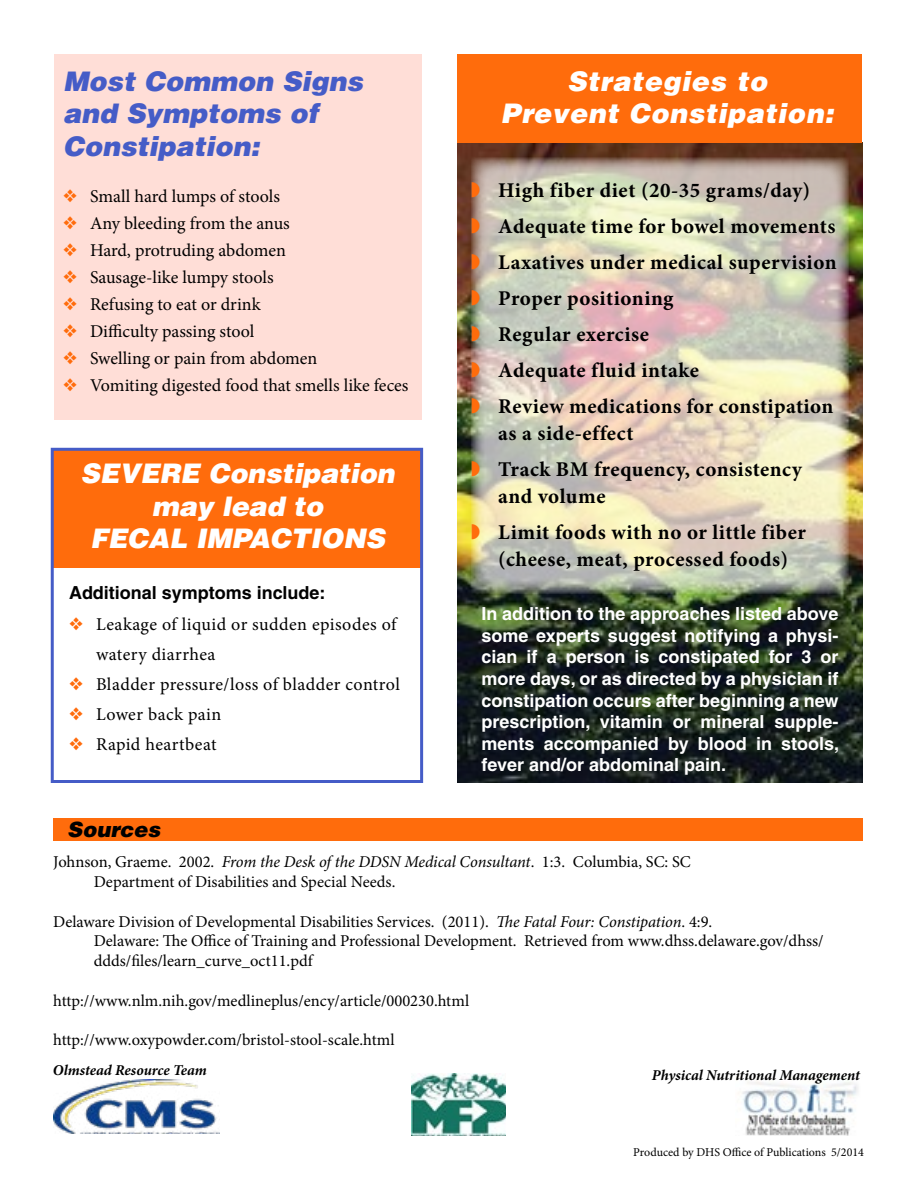
<style>
.page{position:relative;width:918px;height:1188px;background:#fff}
.page>*{position:absolute;margin:0;border:0;box-sizing:border-box;transform-origin:0 0}
.t1{font:italic 900 27px/32.4px "Helvetica";letter-spacing:-.005em;color:#fff;text-align:center}
.t2{font:italic 900 27px/32.4px "Helvetica";color:#455cc7}
.t3{font:italic 900 27px/32.4px "Helvetica";letter-spacing:.025em;color:#fff;text-align:center}
.t4{font:700 21px/36px "Minion Pro";letter-spacing:.025em;color:#000}
.t5{font:italic 900 21px "Helvetica";color:#000}
.t6{font:700 18px/21.6px "Helvetica";color:#fff;text-align:justify}
.t7{font:18px "Minion Pro";letter-spacing:.005em;color:#000}
.t8{font:18px/30px "Minion Pro";letter-spacing:.025em;color:#000}
.t9{font:700 18px "Helvetica";color:#000}
.t10{font:16.5px/19.8px "Minion Pro";color:#000}
.t11{font:italic 700 15px "Minion Pro";letter-spacing:-.005em;color:#000}
.t12{font:12px "Minion Pro";color:#000}
.s1{color:#ff6c0c}
.s2{font-style:italic}
</style>
<div class="page">
<div style="left:51px;top:448px;width:371px;height:120px;background:#ff6c0c"></div>
<div style="left:51px;top:448px;width:372px;height:335px;border:3px solid #455cc7"></div>
<img style="left:457px;top:143px;width:405px;height:640px">
<div style="left:54px;top:54px;width:368px;height:365px;background:#ffded7"></div>
<img style="left:54px;top:1079px;width:165px;height:55px">
<img style="left:411px;top:1073px;width:94px;height:63px">
<img style="left:742px;top:1081px;width:116px;height:55px">
<div style="left:53px;top:818px;width:809px;height:23px;background:#ff6c0c"></div>
<div style="left:457px;top:54px;width:405px;height:89px;background:#ff6c0c"></div>
<img style="left:471px;top:158px;width:378px;height:436px">
<svg style="left:472px;top:182px;width:8px;height:15px"></svg>
<svg style="left:472px;top:218px;width:8px;height:15px"></svg>
<svg style="left:472px;top:254px;width:8px;height:15px"></svg>
<svg style="left:472px;top:290px;width:8px;height:15px"></svg>
<svg style="left:472px;top:326px;width:8px;height:15px"></svg>
<svg style="left:472px;top:362px;width:8px;height:15px"></svg>
<svg style="left:472px;top:398px;width:8px;height:15px"></svg>
<svg style="left:472px;top:461px;width:8px;height:15px"></svg>
<svg style="left:472px;top:524px;width:8px;height:15px"></svg>
<h1 class="t2" style="left:63px;top:64px;width:301px">Most Common Signs and Symptoms of<br>Constipation:</h1>
<p class="t7" style="left:63px;top:184px;width:218px"><span class="s1">❖</span> Small hard lumps of stools</p>
<p class="t7" style="left:63px;top:211px;width:228px"><span class="s1">❖</span> Any bleeding from the anus</p>
<p class="t7" style="left:63px;top:238px;width:225px"><span class="s1">❖</span> Hard, protruding abdomen</p>
<p class="t7" style="left:63px;top:265px;width:212px"><span class="s1">❖</span> Sausage-like lumpy stools</p>
<p class="t7" style="left:63px;top:292px;width:199px"><span class="s1">❖</span> Refusing to eat or drink</p>
<p class="t7" style="left:63px;top:319px;width:193px"><span class="s1">❖</span> Difficulty passing stool</p>
<p class="t7" style="left:63px;top:346px;width:256px"><span class="s1">❖</span> Swelling or pain from abdomen</p>
<p class="t7" style="left:63px;top:373px;width:347px"><span class="s1">❖</span> Vomiting digested food that smells like feces</p>
<h1 class="t1" style="left:81px;top:457px;width:316px">SEVERE Constipation may lead to<br>FECAL IMPACTIONS</h1>
<p class="t9" style="left:69px;top:582px;width:258px">Additional symptoms include:</p>
<p class="t8" style="left:96px;top:610px;width:302px;text-indent:-27px"><span class="s1">❖</span> Leakage of liquid or sudden episodes of watery diarrhea</p>
<p class="t8" style="left:69px;top:670px;width:332px"><span class="s1">❖</span> Bladder pressure/loss of bladder control</p>
<p class="t8" style="left:69px;top:700px;width:154px"><span class="s1">❖</span> Lower back pain</p>
<p class="t8" style="left:69px;top:730px;width:149px"><span class="s1">❖</span> Rapid heartbeat</p>
<h1 class="t3" style="left:501px;top:64px;width:334px">Strategies to<br>Prevent Constipation:</h1>
<p class="t4" style="left:498px;top:172px;width:340px">High fiber diet (20-35 grams/day)<br>Adequate time for bowel movements<br>Laxatives under medical supervision<br>Proper positioning<br>Regular exercise<br>Adequate fluid intake<br>Review medications for constipation</p>
<p class="t4" style="left:498px;top:415px;width:305px">as a side-effect<br>Track BM frequency, consistency</p>
<p class="t4" style="left:498px;top:478px;width:309px">and volume<br>Limit foods with no or little fiber</p>
<p class="t4" style="left:498px;top:541px;width:291px">(cheese, meat, processed foods)</p>
<p class="t6" style="left:482px;top:603px;width:359px">In addition to the approaches listed above some experts suggest notifying a physi&shy;cian if a person is constipated for 3 or more days, or as directed by a physician if constipation occurs after beginning a new prescription, vitamin or mineral supple&shy;ments accompanied by blood in stools, fever and/or abdominal pain.</p>
<p class="t5" style="left:67px;top:815px;width:94px">Sources</p>
<p class="t10" style="left:94px;top:852px;width:599px;text-indent:-41px">Johnson, Graeme. 2002. <span class="s2">From the Desk of the DDSN Medical Consultant</span>. 1:3. Columbia, SC: SC<br>Department of Disabilities and Special Needs.</p>
<p class="t10" style="left:94px;top:912px;width:731px;text-indent:-41px">Delaware Division of Developmental Disabilities Services. (2011). <span class="s2">The Fatal Four: Constipation</span>. 4:9.<br>Delaware: The Office of Training and Professional Development. Retrieved from www.dhss.delaware.gov/dhss/ ddds/files/learn_curve_oct11.pdf</p>
<p class="t10" style="left:53px;top:991px;width:417px">http://www.nlm.nih.gov/medlineplus/ency/article/000230.html</p>
<p class="t10" style="left:53px;top:1030px;width:343px">http://www.oxypowder.com/bristol-stool-scale.html</p>
<p class="t11" style="left:53px;top:1060px;width:155px">Olmstead Resource Team</p>
<p class="t11" style="left:652px;top:1064px;width:210px">Physical Nutritional Management</p>
<p class="t12" style="left:633px;top:1144px;width:232px">Produced by DHS Office of Publications 5/2014</p>
</div>
